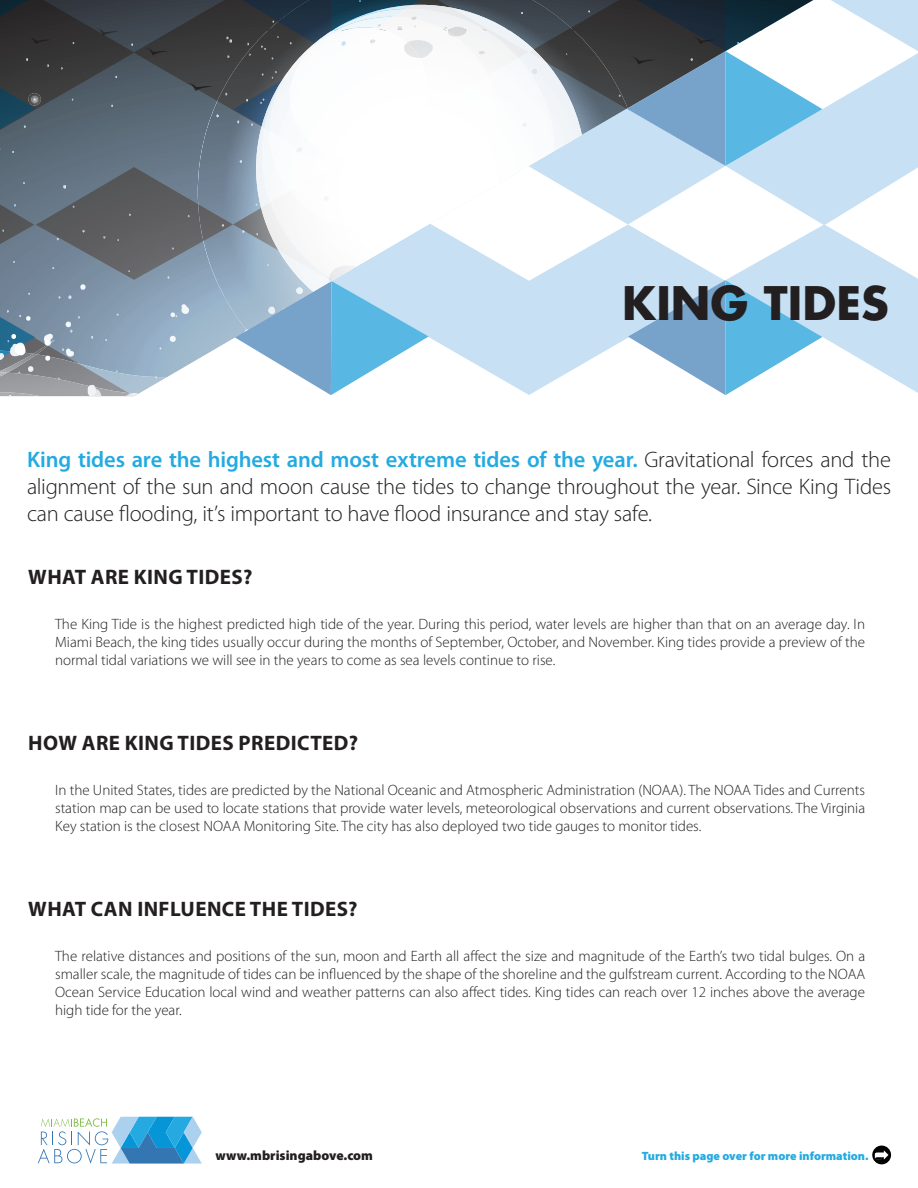
<style>
.page{position:relative;width:918px;height:1188px;background:#fff}
.page>*{position:absolute;margin:0;border:0;box-sizing:border-box;transform-origin:0 0}
.t1{font:700 45px "Futura";color:#231f20}
.t2{font:300 22.5px/27px "Myriad Pro";letter-spacing:-.015em;color:#231f20;text-align:justify}
.t3{font:700 21px "Myriad Pro";letter-spacing:.02em;color:#231f20}
.t4{font:300 15px/18px "Myriad Pro";color:#231f20;text-align:justify}
.t5{font:900 13.5px "Myriad Pro";color:#231f20}
.t6{font:900 12px "Myriad Pro";color:#24aae1}
.s1{font-weight:600;color:#24aae1}
</style>
<div class="page">
<svg style="left:0;top:0;width:918px;height:397px"></svg>
<svg style="left:872px;top:1146px;width:19px;height:18px"></svg>
<svg style="left:875px;top:1150px;width:13px;height:10px"></svg>
<svg style="left:38px;top:1117px;width:164px;height:47px"></svg>
<p class="t1" style="left:622px;top:272px;width:268px">KING TIDES</p>
<p class="t2" style="left:27px;top:447px;width:866px"><span class="s1">King tides are the highest and most extreme tides of the year.</span> Gravitational forces and the alignment of the sun and moon cause the tides to change throughout the year. Since King Tides can cause flooding, it’s important to have flood insurance and stay safe.</p>
<p class="t3" style="left:28px;top:563px;width:226px">WHAT ARE KING TIDES?</p>
<p class="t4" style="left:55px;top:615px;width:812px">The King Tide is the highest predicted high tide of the year. During this period, water levels are higher than that on an average day. In Miami Beach, the king tides usually occur during the months of September, October, and November. King tides provide a preview of the normal tidal variations we will see in the years to come as sea levels continue to rise.</p>
<p class="t3" style="left:28px;top:729px;width:331px">HOW ARE KING TIDES PREDICTED?</p>
<p class="t4" style="left:55px;top:781px;width:812px">In the United States, tides are predicted by the National Oceanic and Atmospheric Administration (NOAA). The NOAA Tides and Currents station map can be used to locate stations that provide water levels, meteorological observations and current observations. The Virginia Key station is the closest NOAA Monitoring Site. The city has also deployed two tide gauges to monitor tides.</p>
<p class="t3" style="left:28px;top:895px;width:331px">WHAT CAN INFLUENCE THE TIDES?</p>
<p class="t4" style="left:55px;top:947px;width:812px">The relative distances and positions of the sun, moon and Earth all affect the size and magnitude of the Earth’s two tidal bulges. On a smaller scale, the magnitude of tides can be influenced by the shape of the shoreline and the gulfstream current. According to the NOAA Ocean Service Education local wind and weather patterns can also affect tides. King tides can reach over 12 inches above the average high tide for the year.</p>
<p class="t5" style="left:215px;top:1147px;width:159px">www.mbrisingabove.com</p>
<p class="t6" style="left:642px;top:1149px;width:228px">Turn this page over for more information.</p>
</div>
